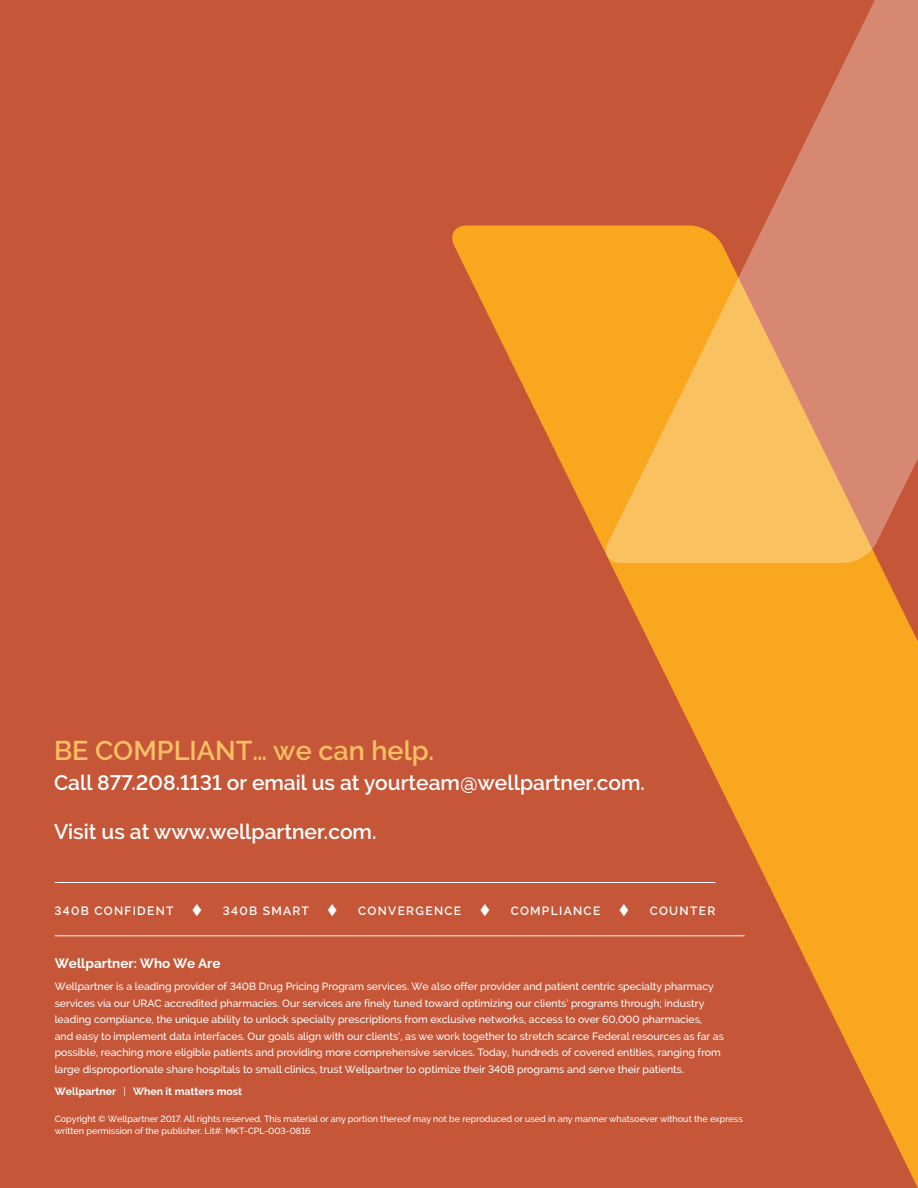
<style>
.page{position:relative;width:918px;height:1188px;background:#c55637}
.page>*{position:absolute;margin:0;border:0;box-sizing:border-box;transform-origin:0 0}
.CTA_2_1__Compliance{font:600 27px "Raleway";color:#fdbf64}
.CTA_2_2__global_whit{font:600 21px "Raleway";color:#fff}
.CTA_2_3__global_whit{font:600 21px "Raleway";color:#fff}
.About_WP_Header__whi{font:700 13.5px "Raleway";color:#fff}
.Products__back_page{font:600 12px "Raleway";letter-spacing:.11em;color:#fff}
.About_WP__white{font:500 10.5px/16.5px "Raleway";color:#fff}
.About_WP__white-2{font:700 10.5px "Raleway";color:#fff}
.Copyright_Disclaimer{font:500 9px/12px "Raleway";color:#fff}
.s1{font-weight:400}
</style>
<div class="page">
<svg style="left:449px;top:226px;width:469px;height:962px"></svg>
<svg style="left:604px;top:0;width:314px;height:563px"></svg>
<hr style="left:55px;top:936px;width:690px;height:1px;background:#fff">
<hr style="left:55px;top:882px;width:660px;height:1px;background:#fff">
<p class="CTA_2_1__Compliance" style="left:54px;top:735px;width:382px">BE COMPLIANT… we can help.</p>
<p class="CTA_2_2__global_whit" style="left:54px;top:770px;width:592px">Call 877.208.1131 or email us at yourteam@wellpartner.com.</p>
<p class="CTA_2_3__global_whit" style="left:54px;top:820px;width:324px">Visit us at www.wellpartner.com.</p>
<p class="Products__back_page" style="left:55px;top:904px;width:121px">340B CONFIDENT</p>
<p class="Products__back_page" style="left:190px;top:904px;width:120px">▲ 340B SMART</p>
<p class="Products__back_page" style="left:326px;top:904px;width:137px">▲ CONVERGENCE</p>
<p class="Products__back_page" style="left:478px;top:904px;width:124px">▲ COMPLIANCE</p>
<p class="Products__back_page" style="left:617px;top:904px;width:100px">▲ COUNTER</p>
<p class="About_WP_Header__whi" style="left:55px;top:955px;width:167px">Wellpartner: Who We Are</p>
<p class="About_WP__white" style="left:55px;top:978px;width:671px">Wellpartner is a leading provider of 340B Drug Pricing Program services. We also offer provider and patient centric specialty pharmacy services via our URAC accredited pharmacies. Our services are finely tuned toward optimizing our clients’ programs through; industry leading compliance, the unique ability to unlock specialty prescriptions from exclusive networks, access to over 60,000 pharmacies,<br>and easy to implement data interfaces. Our goals align with our clients’, as we work together to stretch scarce Federal resources as far as possible, reaching more eligible patients and providing more comprehensive services. Today, hundreds of covered entities, ranging from large disproportionate share hospitals to small clinics, trust Wellpartner to optimize their 340B programs and serve their patients.</p>
<p class="About_WP__white-2" style="left:55px;top:1085px;width:189px">Wellpartner <span class="s1">|</span> When it matters most</p>
<p class="Copyright_Disclaimer" style="left:55px;top:1113px;width:690px">Copyright © Wellpartner 2017. All rights reserved. This material or any portion thereof may not be reproduced or used in any manner whatsoever without the express written permission of the publisher. Lit#: MKT-CPL-003-0816</p>
</div>
